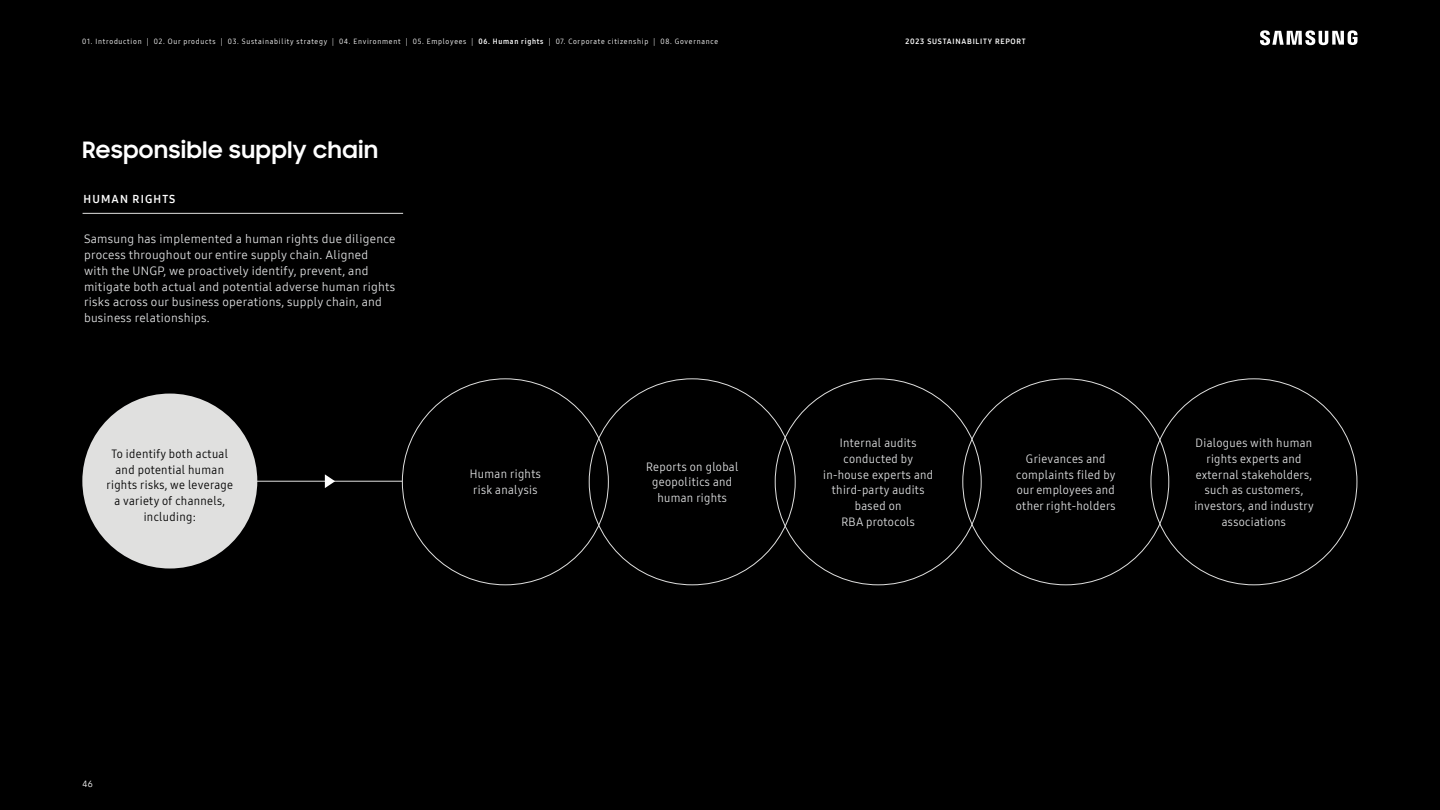
<style>
.page{position:relative;width:1440px;height:810px;background:#fff}
.page>*{position:absolute;margin:0;border:0;box-sizing:border-box;transform-origin:0 0}
.t1{font:700 22.5px "Samsung Sharp Sans";letter-spacing:.03em;color:#fff}
.t2{font:12px/15.8px "Samsung One 400 C";letter-spacing:.03em;color:#dfe0e1;text-align:center}
.t3{font:12px/15.8px "Samsung One 400";letter-spacing:.02em;color:#dfe0e1}
.t4{font:12px/15.8px "Samsung One 400 C";letter-spacing:.03em;color:#000;text-align:center}
.t5{font:11.25px "Samsung One 700";letter-spacing:.1em;color:#fff}
.t6{font:9px "Samsung One 400";color:#fff}
.t7{font:7.5px "Samsung One 400 C";letter-spacing:.1em;color:#fff}
.t8{font:7.5px "Samsung One 700";letter-spacing:.1em;color:#fff}
.s1{font-family:"Samsung One 700 C"}
</style>
<div class="page">
<div style="left:1px;top:0;width:1439px;height:810px;background:#000"></div>
<svg style="left:1260px;top:30px;width:97px;height:15px"></svg>
<div style="left:82px;top:394px;width:175px;height:175px;background:#e0e0df;border-radius:50%"></div>
<hr style="left:244px;top:481px;width:158px;height:1px;background:#e0e0df">
<hr style="left:83px;top:213px;width:320px;height:1px;background:#e0e0df">
<svg style="left:325px;top:474px;width:10px;height:14px"></svg>
<p class="t7" style="left:82px;top:36px;width:637px">01. Introduction | 02. Our products | 03. Sustainability strategy | 04. Environment | 05. Employees | <span class="s1">06. Human rights</span> | 07. Corporate citizenship | 08. Governance</p>
<h1 class="t1" style="left:83px;top:133px;width:297px">Responsible supply chain</h1>
<p class="t5" style="left:84px;top:192px;width:93px">HUMAN RIGHTS</p>
<p class="t3" style="left:84px;top:231px;width:313px">Samsung has implemented a human rights due diligence process throughout our entire supply chain. Aligned<br>with the UNGP, we proactively identify, prevent, and mitigate both actual and potential adverse human rights risks across our business operations, supply chain, and business relationships.</p>
<p class="t4" style="left:106px;top:446px;width:128px">To identify both actual and potential human rights risks, we leverage a variety of channels, including:</p>
<p class="t2" style="left:470px;top:466px;width:73px;text-align:left">Human rights risk analysis</p>
<p class="t2" style="left:646px;top:458px;width:94px">Reports on global geopolitics and human rights</p>
<p class="t8" style="left:906px;top:36px;width:122px">2023 SUSTAINABILITY REPORT</p>
<p class="t2" style="left:823px;top:435px;width:112px">Internal audits conducted by in-house experts and third-party audits based on<br>RBA protocols</p>
<p class="t2" style="left:1016px;top:451px;width:101px">Grievances and complaints filed by our employees and other right-holders</p>
<p class="t2" style="left:1194px;top:435px;width:121px">Dialogues with human rights experts and external stakeholders, such as customers, investors, and industry associations</p>
<p class="t6" style="left:83px;top:778px;width:12px">46</p>
</div>
